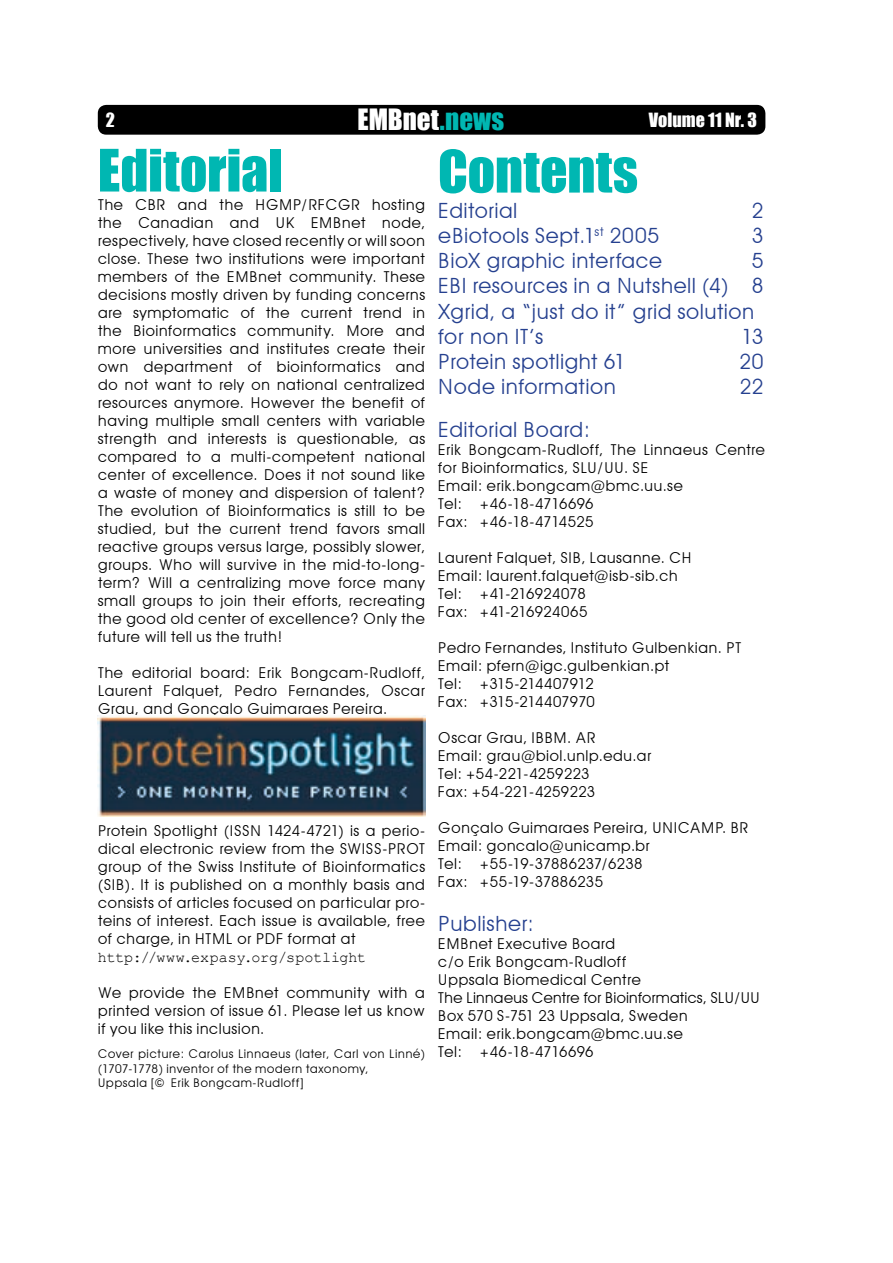
<style>
.page{position:relative;width:893px;height:1263px;background:#fff}
.page>*{position:absolute;margin:0;border:0;box-sizing:border-box;transform-origin:0 0}
.t1{font:54px "Impact";color:#00b7b2}
.t2{font:27px "Impact";color:#fff}
.t3{font:21px/25.2px "Avant Garde";color:#25408f}
.t4{font:18px "Impact";color:#fff}
.t5{font:15px/18px "Avant Garde";letter-spacing:.01em;color:#000}
.t6{font:15px "Courier New";color:#000}
.t7{font:12px/14.4px "Avant Garde";letter-spacing:.02em;color:#000}
.s1{color:#00b7b2}
</style>
<div class="page">
<div style="left:98px;top:105px;width:667px;height:30px;background:#000"></div>
<img style="left:97px;top:716px;width:328px;height:101px">
<p class="t4" style="left:106px;top:109px;width:11px">2</p>
<h2 class="t2" style="left:357px;top:103px;width:148px">EMBnet<span class="s1">.news</span></h2>
<p class="t4" style="left:649px;top:109px;width:110px">Volume 11 Nr. 3</p>
<h1 class="t1" style="left:98px;top:137px;width:187px">Editorial</h1>
<p class="t5" style="left:98px;top:195px;width:329px;text-align:justify">The CBR and the HGMP/RFCGR hosting the Canadian and UK EMBnet node, respectively, have closed recently or will soon close. These two institutions were important members of the EMBnet community. These decisions mostly driven by funding concerns are symptomatic of the current trend in the Bioinformatics community. More and more universities and institutes create their own department of bioinformatics and do not want to rely on national centralized resources anymore. However the benefit of having multiple small centers with variable strength and interests is questionable, as compared to a multi-competent national center of excellence. Does it not sound like a waste of money and dispersion of talent?<br>The evolution of Bioinformatics is still to be studied, but the current trend favors small reactive groups versus large, possibly slower, groups. Who will survive in the mid-to-long&shy;term? Will a centralizing move force many small groups to join their efforts, recreating the good old center of excellence? Only the future will tell us the truth!</p>
<p class="t5" style="left:98px;top:663px;width:329px;text-align:justify">The editorial board: Erik Bongcam-Rudloff, Laurent Falquet, Pedro Fernandes, Oscar Grau, and Gonçalo Guimaraes Pereira.</p>
<h1 class="t1" style="left:438px;top:138px;width:202px">Contents</h1>
<h3 class="t3" style="left:438px;top:198px;width:81px">Editorial</h3>
<h3 class="t3" style="left:752px;top:198px;width:13px">2</h3>
<h3 class="t3" style="left:438px;top:223px;width:223px">eBiotools Sept.1<sup>st</sup> 2005</h3>
<h3 class="t3" style="left:752px;top:223px;width:13px">3</h3>
<h3 class="t3" style="left:438px;top:248px;width:226px">BioX graphic interface</h3>
<h3 class="t3" style="left:438px;top:248px;width:327px;text-indent:314px">5<br>EBI resources in a Nutshell (4) 8<br>Xgrid, a “just do it” grid solution for non IT’s</h3>
<h3 class="t3" style="left:741px;top:324px;width:24px">13</h3>
<h3 class="t3" style="left:438px;top:349px;width:189px">Protein spotlight 61</h3>
<h3 class="t3" style="left:740px;top:349px;width:25px">20</h3>
<h3 class="t3" style="left:438px;top:374px;width:180px">Node information</h3>
<h3 class="t3" style="left:740px;top:374px;width:25px">22</h3>
<h3 class="t3" style="left:438px;top:417px;width:153px">Editorial Board:</h3>
<p class="t5" style="left:438px;top:441px;width:329px">Erik Bongcam-Rudloff, The Linnaeus Centre for Bioinformatics, SLU/UU. SE<br>Email: erik.bongcam@bmc.uu.se<br>Tel: +46-18-4716696<br>Fax: +46-18-4714525</p>
<p class="t5" style="left:438px;top:549px;width:255px">Laurent Falquet, SIB, Lausanne. CH<br>Email: laurent.falquet@isb-sib.ch<br>Tel: +41-216924078<br>Fax: +41-216924065</p>
<p class="t5" style="left:438px;top:639px;width:305px">Pedro Fernandes, Instituto Gulbenkian. PT<br>Email: pfern@igc.gulbenkian.pt<br>Tel: +315-214407912<br>Fax: +315-214407970</p>
<p class="t5" style="left:438px;top:729px;width:215px">Oscar Grau, IBBM. AR<br>Email: grau@biol.unlp.edu.ar<br>Tel: +54-221-4259223<br>Fax: +54-221-4259223</p>
<p class="t5" style="left:438px;top:819px;width:312px">Gonçalo Guimaraes Pereira, UNICAMP. BR<br>Email: goncalo@unicamp.br<br>Tel: +55-19-37886237/6238<br>Fax: +55-19-37886235</p>
<h3 class="t3" style="left:438px;top:910px;width:97px">Publisher:</h3>
<p class="t5" style="left:438px;top:934px;width:324px">EMBnet Executive Board<br>c/o Erik Bongcam-Rudloff<br>Uppsala Biomedical Centre<br>The Linnaeus Centre for Bioinformatics, SLU/UU<br>Box 570 S-751 23 Uppsala, Sweden<br>Email: erik.bongcam@bmc.uu.se<br>Tel: +46-18-4716696</p>
<p class="t5" style="left:98px;top:822px;width:329px;text-align:justify">Protein Spotlight (ISSN 1424-4721) is a perio&shy;dical electronic review from the SWISS-PROT group of the Swiss Institute of Bioinformatics (SIB). It is published on a monthly basis and consists of articles focused on particular pro&shy;teins of interest. Each issue is available, free of charge, in HTML or PDF format at</p>
<p class="t6" style="left:98px;top:950px;width:270px">http://www.expasy.org/spotlight</p>
<p class="t5" style="left:98px;top:984px;width:329px;text-align:justify">We provide the EMBnet community with a printed version of issue 61. Please let us know if you like this inclusion.</p>
<p class="t7" style="left:98px;top:1047px;width:329px">Cover picture: Carolus Linnaeus (later, Carl von Linné) (1707-1778) inventor of the modern taxonomy,<br>Uppsala [© Erik Bongcam-Rudloff]</p>
</div>
